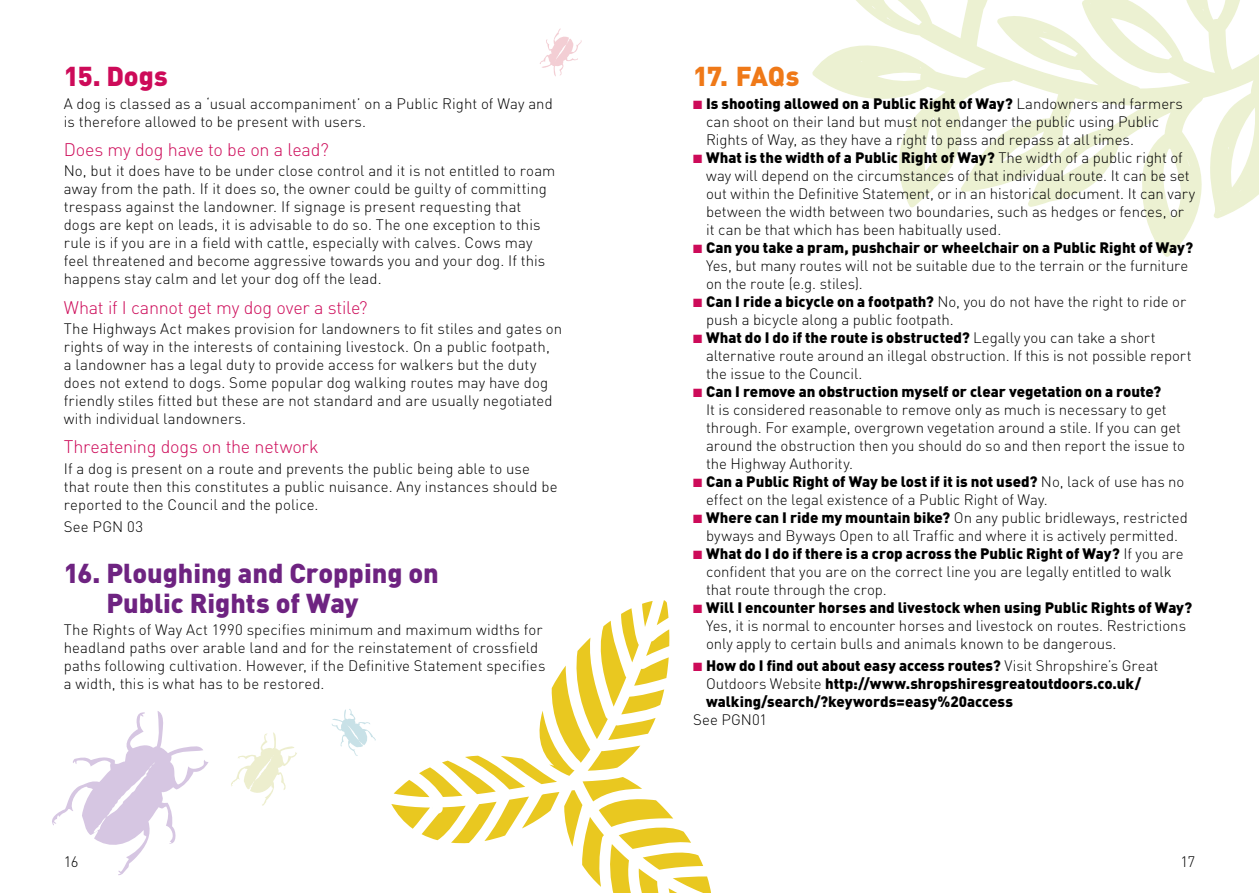
<style>
.page{position:relative;width:1259px;height:893px;background:#fff}
.page>*{position:absolute;margin:0;border:0;box-sizing:border-box;transform-origin:0 0}
.t1{font:900 27px/30px "DIN";color:#6e2381}
.t2{font:900 27px "DIN";color:#cd0b59}
.t3{font:900 27px "DIN";letter-spacing:-.03em;color:#ef7918}
.t4{font:300 18px "DIN";letter-spacing:-.015em;color:#cd0b59}
.t5{font:300 15px/18px "DIN";color:#000}
.t6{font:900 15px/18px "DIN";color:#000}
.s1{color:#cd0b59}
.s2{font-weight:900}
.s3{font-weight:300}
</style>
<div class="page">
<svg style="left:812px;top:0;width:447px;height:257px"></svg>
<svg style="left:391px;top:600px;width:320px;height:293px"></svg>
<svg style="left:52px;top:711px;width:156px;height:164px"></svg>
<svg style="left:231px;top:732px;width:66px;height:74px"></svg>
<svg style="left:332px;top:709px;width:44px;height:47px"></svg>
<svg style="left:540px;top:28px;width:42px;height:48px"></svg>
<h1 class="t2" style="left:64px;top:59px;width:105px">15. Dogs</h1>
<p class="t5" style="left:64px;top:94px;width:490px">A dog is classed as a ‘usual accompaniment’ on a Public Right of Way and is therefore allowed to be present with users.</p>
<p class="t4" style="left:64px;top:139px;width:266px">Does my dog have to be on a lead?</p>
<p class="t5" style="left:64px;top:162px;width:493px">No, but it does have to be under close control and it is not entitled to roam away from the path. If it does so, the owner could be guilty of committing trespass against the landowner. If signage is present requesting that dogs are kept on leads, it is advisable to do so. The one exception to this rule is if you are in a field with cattle, especially with calves. Cows may feel threatened and become aggressive towards you and your dog. If this happens stay calm and let your dog off the lead.</p>
<p class="t4" style="left:64px;top:296px;width:305px">What if I cannot get my dog over a stile?</p>
<p class="t5" style="left:64px;top:319px;width:500px">The Highways Act makes provision for landowners to fit stiles and gates on rights of way in the interests of containing livestock. On a public footpath,<br>a landowner has a legal duty to provide access for walkers but the duty does not extend to dogs. Some popular dog walking routes may have dog friendly stiles fitted but these are not standard and are usually negotiated with individual landowners.</p>
<p class="t4" style="left:64px;top:436px;width:256px">Threatening dogs on the network</p>
<p class="t5" style="left:64px;top:459px;width:495px">If a dog is present on a route and prevents the public being able to use that route then this constitutes a public nuisance. Any instances should be reported to the Council and the police.</p>
<p class="t5" style="left:64px;top:517px;width:81px">See PGN 03</p>
<h1 class="t1" style="left:106px;top:557px;width:334px;text-indent:-43px">16. Ploughing and Cropping on<br>Public Rights of Way</h1>
<p class="t5" style="left:64px;top:621px;width:483px">The Rights of Way Act 1990 specifies minimum and maximum widths for headland paths over arable land and for the reinstatement of crossfield paths following cultivation. However, if the Definitive Statement specifies a width, this is what has to be restored.</p>
<h1 class="t3" style="left:693px;top:59px;width:107px">17. FAQs</h1>
<p class="t5" style="left:706px;top:94px;width:478px;text-indent:-13px"><span class="s1">■</span> <span class="s2">Is shooting allowed on a Public Right of Way?</span> Landowners and farmers can shoot on their land but must not endanger the public using Public<br>Rights of Way, as they have a right to pass and repass at all times.</p>
<p class="t5" style="left:706px;top:148px;width:490px;text-indent:-13px"><span class="s1">■</span> <span class="s2">What is the width of a Public Right of Way?</span> The width of a public right of way will depend on the circumstances of that individual route. It can be set out within the Definitive Statement, or in an historical document. It can vary between the width between two boundaries, such as hedges or fences, or it can be that which has been habitually used.</p>
<p class="t5" style="left:706px;top:238px;width:488px;text-indent:-13px"><span class="s1">■</span> <span class="s2">Can you take a pram, pushchair or wheelchair on a Public Right of Way?<br></span>Yes, but many routes will not be suitable due to the terrain or the furniture on the route (e.g. stiles).</p>
<p class="t5" style="left:706px;top:292px;width:481px;text-indent:-13px"><span class="s1">■</span> <span class="s2">Can I ride a bicycle on a footpath?</span> No, you do not have the right to ride or push a bicycle along a public footpath.</p>
<p class="t5" style="left:706px;top:328px;width:487px;text-indent:-13px"><span class="s1">■</span> <span class="s2">What do I do if the route is obstructed?</span> Legally you can take a short alternative route around an illegal obstruction. If this is not possible report the issue to the Council.</p>
<p class="t5" style="left:706px;top:382px;width:480px;text-indent:-13px"><span class="s1">■</span> <span class="s2">Can I remove an obstruction myself or clear vegetation on a route?<br></span>It is considered reasonable to remove only as much is necessary to get through. For example, overgrown vegetation around a stile. If you can get around the obstruction then you should do so and then report the issue to the Highway Authority.</p>
<p class="t5" style="left:706px;top:472px;width:480px;text-indent:-13px"><span class="s1">■</span> <span class="s2">Can a Public Right of Way be lost if it is not used?</span> No, lack of use has no effect on the legal existence of a Public Right of Way.</p>
<p class="t5" style="left:693px;top:508px;width:496px;text-align:center"><span class="s1">■</span> <span class="s2">Where can I ride my mountain bike?</span> On any public bridleways, restricted byways and Byways Open to all Traffic and where it is actively permitted.</p>
<p class="t5" style="left:706px;top:544px;width:479px;text-indent:-13px"><span class="s1">■</span> <span class="s2">What do I do if there is a crop across the Public Right of Way?</span> If you are confident that you are on the correct line you are legally entitled to walk that route through the crop.</p>
<p class="t5" style="left:706px;top:598px;width:488px;text-indent:-13px"><span class="s1">■</span> <span class="s2">Will I encounter horses and livestock when using Public Rights of Way?<br></span>Yes, it is normal to encounter horses and livestock on routes. Restrictions only apply to certain bulls and animals known to be dangerous.</p>
<p class="t6" style="left:706px;top:656px;width:454px;text-indent:-13px"><span class="s1">■</span> How do I find out about easy access routes? <span class="s3">Visit Shropshire’s Great<br>Outdoors Website</span> http://www.shropshiresgreatoutdoors.co.uk/ walking/search/?keywords=easy%20access</p>
<p class="t5" style="left:693px;top:710px;width:75px">See PGN01</p>
<p class="t5" style="left:64px;top:853px;width:16px">16</p>
<p class="t5" style="left:1180px;top:853px;width:16px">17</p>
</div>
